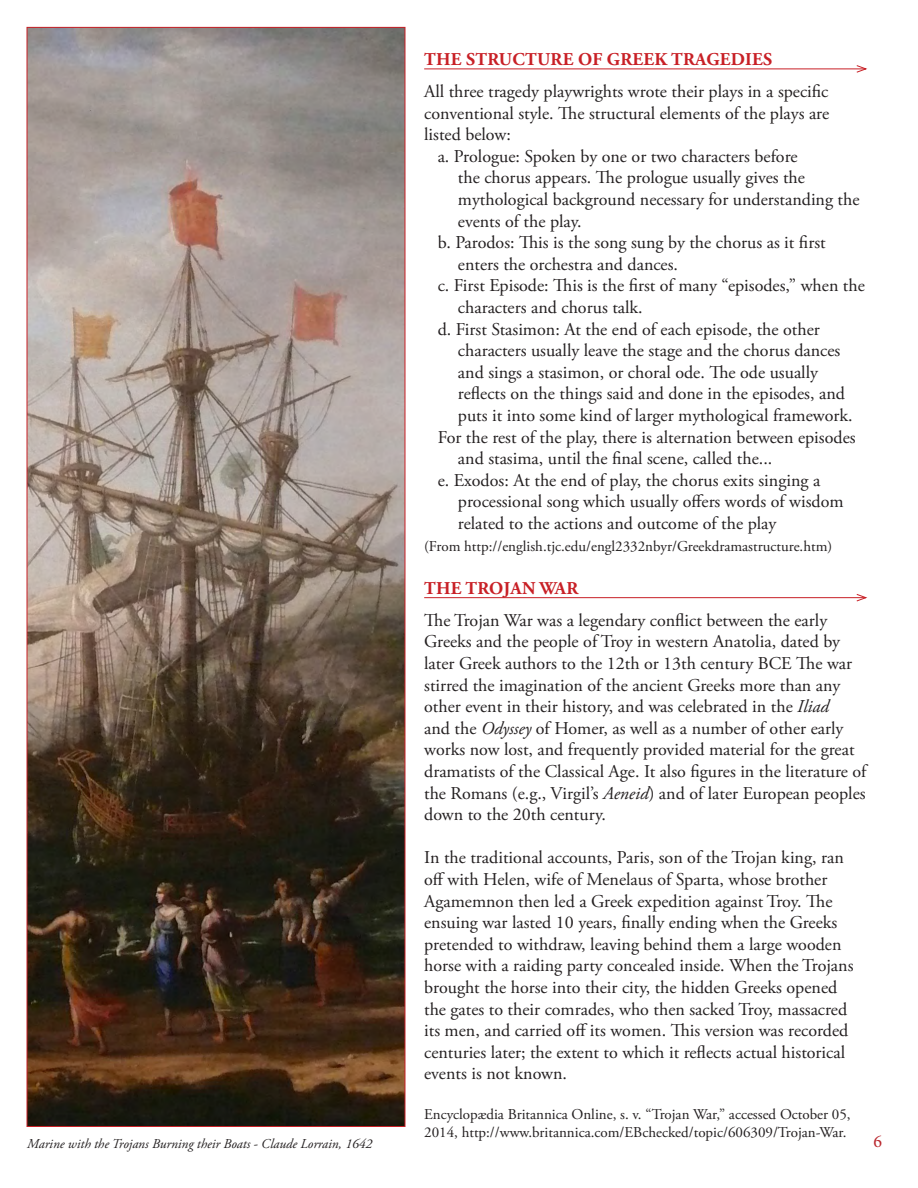
<style>
.page{position:relative;width:918px;height:1188px;background:#fff}
.page>*{position:absolute;margin:0;border:0;box-sizing:border-box;transform-origin:0 0}
.t1{font:18px/21.6px "Adobe Garamond Pro";color:#231f20}
.t2{font:700 18px "Adobe Garamond Pro";letter-spacing:.015em;color:#c82026}
.t3{font:18px "Minion Pro";color:#b9272d}
.t4{font:15px/18px "Adobe Garamond Pro";color:#231f20}
.t5{font:italic 13.5px "Adobe Garamond Pro";color:#231f20}
.s1{font-style:italic}
</style>
<div class="page">
<img style="left:29px;top:29px;width:374px;height:1096px">
<hr style="left:424px;top:69px;width:442px;height:1px;background:#c82026">
<svg style="left:856px;top:65px;width:12px;height:8px"></svg>
<hr style="left:424px;top:597px;width:442px;height:1px;background:#c82026">
<svg style="left:856px;top:594px;width:12px;height:8px"></svg>
<p class="t2" style="left:424px;top:49px;width:349px">THE STRUCTURE OF GREEK TRAGEDIES</p>
<p class="t1" style="left:424px;top:81px;width:407px;text-align:justify">All three tragedy playwrights wrote their plays in a specific conventional style. The structural elements of the plays are listed below:</p>
<p class="t1" style="left:458px;top:146px;width:403px;text-indent:-20px">a. Prologue: Spoken by one or two characters before<br>the chorus appears. The prologue usually gives the mythological background necessary for understanding the events of the play.</p>
<p class="t1" style="left:458px;top:232px;width:369px;text-indent:-20px">b. Parodos: This is the song sung by the chorus as it first enters the orchestra and dances.</p>
<p class="t1" style="left:458px;top:276px;width:408px;text-indent:-20px">c. First Episode: This is the first of many “episodes,” when the characters and chorus talk.</p>
<p class="t1" style="left:458px;top:319px;width:396px;text-indent:-20px">d. First Stasimon: At the end of each episode, the other characters usually leave the stage and the chorus dances and sings a stasimon, or choral ode. The ode usually reflects on the things said and done in the episodes, and puts it into some kind of larger mythological framework.</p>
<p class="t1" style="left:458px;top:427px;width:399px;text-indent:-20px">For the rest of the play, there is alternation between episodes and stasima, until the final scene, called the...</p>
<p class="t1" style="left:458px;top:470px;width:387px;text-indent:-20px">e. Exodos: At the end of play, the chorus exits singing a processional song which usually offers words of wisdom related to the actions and outcome of the play</p>
<p class="t4" style="left:424px;top:537px;width:410px">(From http://english.tjc.edu/engl2332nbyr/Greekdramastructure.htm)</p>
<p class="t2" style="left:424px;top:578px;width:156px">THE TROJAN WAR</p>
<p class="t1" style="left:424px;top:610px;width:444px">The Trojan War was a legendary conflict between the early Greeks and the people of Troy in western Anatolia, dated by later Greek authors to the 12th or 13th century BCE The war stirred the imagination of the ancient Greeks more than any other event in their history, and was celebrated in the <span class="s1">Iliad<br></span>and the <span class="s1">Odyssey</span> of Homer, as well as a number of other early works now lost, and frequently provided material for the great dramatists of the Classical Age. It also figures in the literature of the Romans (e.g., Virgil’s <span class="s1">Aeneid</span>) and of later European peoples down to the 20th century.</p>
<p class="t1" style="left:424px;top:848px;width:431px">In the traditional accounts, Paris, son of the Trojan king, ran off with Helen, wife of Menelaus of Sparta, whose brother Agamemnon then led a Greek expedition against Troy. The ensuing war lasted 10 years, finally ending when the Greeks pretended to withdraw, leaving behind them a large wooden horse with a raiding party concealed inside. When the Trojans brought the horse into their city, the hidden Greeks opened the gates to their comrades, who then sacked Troy, massacred its men, and carried off its women. This version was recorded centuries later; the extent to which it reflects actual historical events is not known.</p>
<p class="t4" style="left:424px;top:1106px;width:428px">Encyclopædia Britannica Online, s. v. “Trojan War,” accessed October 05,<br>2014, http://www.britannica.com/EBchecked/topic/606309/Trojan-War.</p>
<p class="t5" style="left:27px;top:1135px;width:347px">Marine with the Trojans Burning their Boats - Claude Lorrain, 1642</p>
<p class="t3" style="left:873px;top:1129px;width:10px">6</p>
</div>
